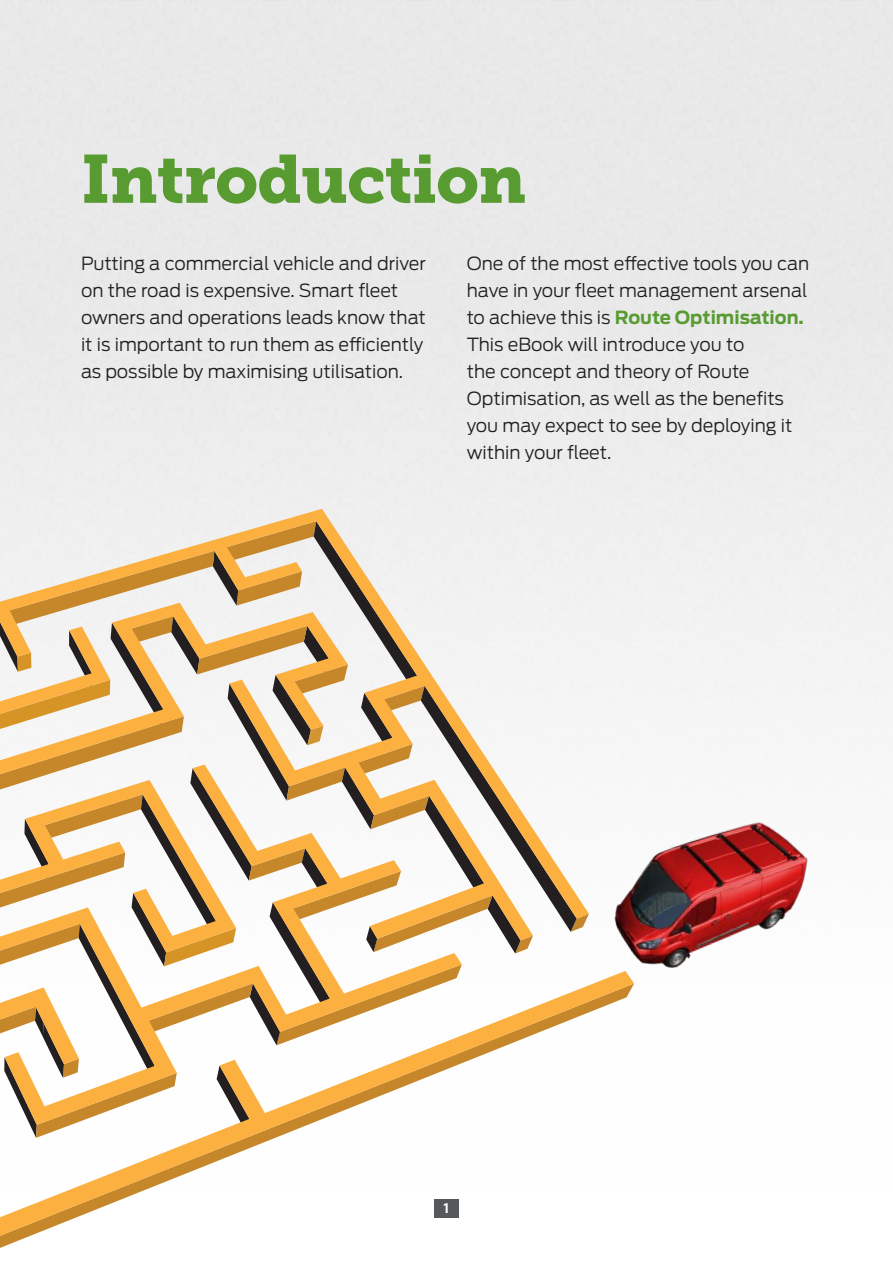
<style>
.page{position:relative;width:893px;height:1263px;background:#fff}
.page>*{position:absolute;margin:0;border:0;box-sizing:border-box;transform-origin:0 0}
.t1{font:67.5px "Museo Slab 900";letter-spacing:-.01em;color:#589b31}
.t2{font:300 18px/27px "Antenna";color:#231f20}
.t3{font:700 condensed 15px "Myriad Pro";color:#fff}
.s1{font-weight:700;color:#589b31}
</style>
<div class="page">
<div style="left:0;top:509px;width:589px;height:12px;background:#efefef"></div>
<img style="left:634px;top:747px;width:241px;height:237px">
<svg style="left:0;top:521px;width:589px;height:82px"></svg>
<svg style="left:0;top:603px;width:634px;height:639px"></svg>
<div style="left:434px;top:1200px;width:25px;height:18px;background:#57585a"></div>
<h1 class="t1" style="left:81px;top:140px;width:447px">Introduction</h1>
<p class="t2" style="left:81px;top:250px;width:346px">Putting a commercial vehicle and driver on the road is expensive. Smart fleet owners and operations leads know that it is important to run them as efficiently as possible by maximising utilisation.</p>
<p class="t2" style="left:467px;top:250px;width:344px">One of the most effective tools you can have in your fleet management arsenal to achieve this is <span class="s1">Route Optimisation.<br></span>This eBook will introduce you to<br>the concept and theory of Route Optimisation, as well as the benefits you may expect to see by deploying it within your fleet.</p>
<p class="t3" style="left:443px;top:1198px;width:8px">1</p>
</div>
